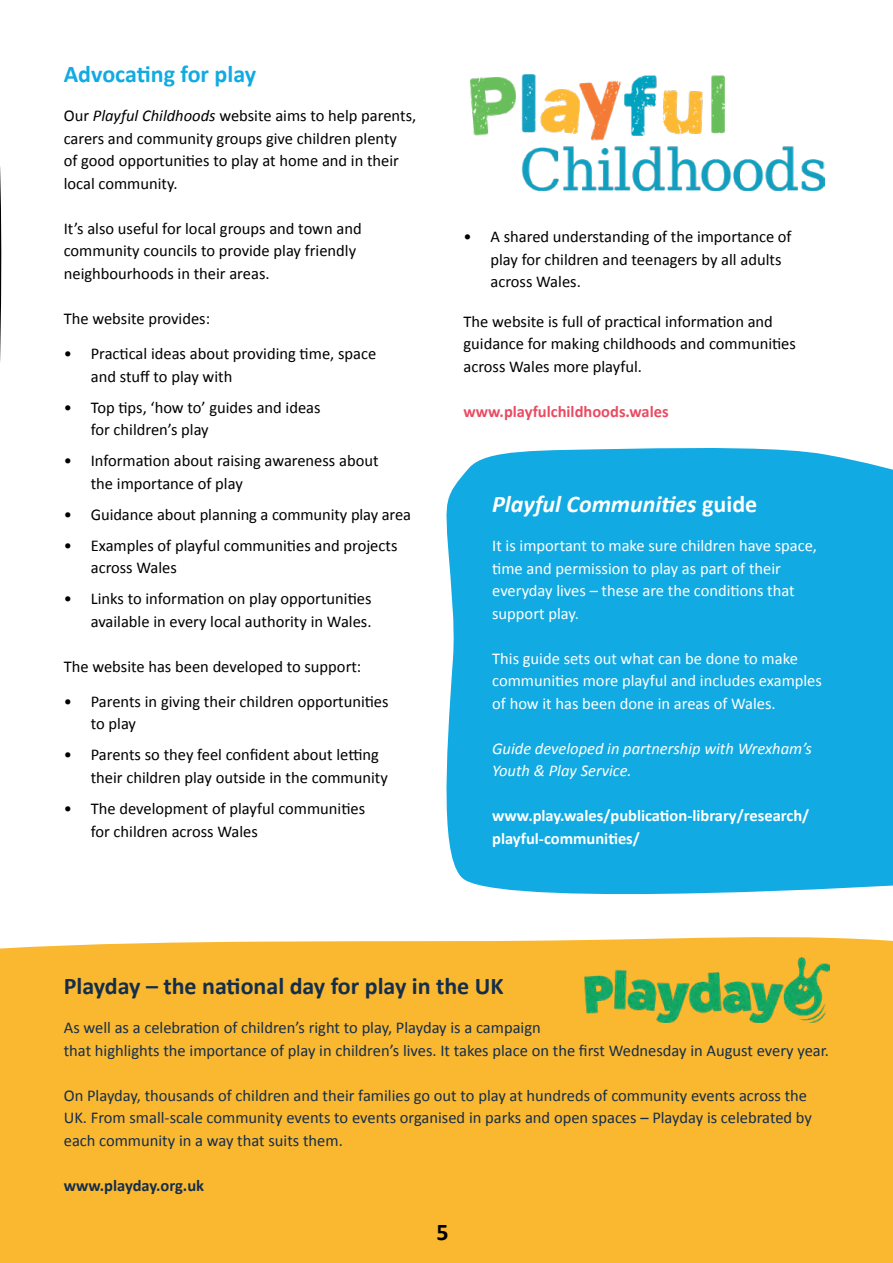
<style>
.page{position:relative;width:893px;height:1263px;background:#fff}
.page>*{position:absolute;margin:0;border:0;box-sizing:border-box;transform-origin:0 0}
.t1{font:700 24px "Calibri";color:#142e4a}
.t2{font:italic 700 24px "Calibri";color:#fff}
.t3{font:700 24px "Calibri";color:#12aae2}
.t4{font:700 24px "Calibri";color:#000}
.t5{font:16.5px/22.5px "Calibri";color:#000}
.t6{font:16.5px/22.5px "Calibri";color:#142e4a}
.t7{font:16.5px/22.5px "Calibri";color:#fff}
.t8{font:700 16.5px/22.5px "Calibri";color:#fff}
.t9{font:italic 16.5px/22.5px "Calibri";color:#fff}
.t10{font:700 16.5px "Calibri";color:#e94b62}
.t11{font:700 16.5px "Calibri";color:#142e4a}
.s1{font-style:italic}
.s2{font-style:normal}
</style>
<div class="page">
<svg style="left:0;top:166px;width:2px;height:196px"></svg>
<div style="left:446px;top:448px;width:447px;height:447px;background:#12aae2"></div>
<img style="left:471px;top:74px;width:353px;height:116px">
<div style="left:0;top:937px;width:893px;height:326px;background:#fab730"></div>
<img style="left:585px;top:957px;width:244px;height:65px">
<h1 class="t3" style="left:64px;top:57px;width:194px">Advocating for play</h1>
<p class="t5" style="left:64px;top:104px;width:354px">Our <span class="s1">Playful Childhoods</span> website aims to help parents, carers and community groups give children plenty<br>of good opportunities to play at home and in their local community.</p>
<p class="t5" style="left:64px;top:217px;width:299px">It’s also useful for local groups and town and community councils to provide play friendly neighbourhoods in their areas.</p>
<p class="t5" style="left:64px;top:307px;width:148px">The website provides:</p>
<p class="t5" style="left:91px;top:342px;width:287px;text-indent:-27px">• Practical ideas about providing time, space and stuff to play with</p>
<p class="t5" style="left:91px;top:395px;width:231px;text-indent:-27px">• Top tips, ‘how to’ guides and ideas for children’s play</p>
<p class="t5" style="left:91px;top:449px;width:289px;text-indent:-27px">• Information about raising awareness about the importance of play</p>
<p class="t5" style="left:64px;top:502px;width:349px">• Guidance about planning a community play area</p>
<p class="t5" style="left:91px;top:533px;width:308px;text-indent:-27px">• Examples of playful communities and projects across Wales</p>
<p class="t5" style="left:64px;top:587px;width:309px;text-align:right">• Links to information on play opportunities available in every local authority in Wales.</p>
<p class="t5" style="left:64px;top:654px;width:299px">The website has been developed to support:</p>
<p class="t5" style="left:91px;top:690px;width:299px;text-indent:-27px">• Parents in giving their children opportunities to play</p>
<p class="t5" style="left:91px;top:743px;width:299px;text-indent:-27px">• Parents so they feel confident about letting their children play outside in the community</p>
<p class="t5" style="left:91px;top:797px;width:276px;text-indent:-27px">• The development of playful communities for children across Wales</p>
<p class="t5" style="left:490px;top:225px;width:303px;text-indent:-27px">• A shared understanding of the importance of play for children and teenagers by all adults across Wales.</p>
<p class="t5" style="left:463px;top:309px;width:334px">The website is full of practical information and guidance for making childhoods and communities across Wales more playful.</p>
<p class="t10" style="left:463px;top:399px;width:207px">www.playfulchildhoods.wales</p>
<h1 class="t2" style="left:492px;top:487px;width:267px">Playful Communities <span class="s2">guide</span></h1>
<p class="t7" style="left:492px;top:534px;width:326px">It is important to make sure children have space, time and permission to play as part of their everyday lives – these are the conditions that support play.</p>
<p class="t7" style="left:492px;top:646px;width:331px">This guide sets out what can be done to make communities more playful and includes examples of how it has been done in areas of Wales.</p>
<p class="t9" style="left:492px;top:736px;width:321px">Guide developed in partnership with Wrexham’s<br>Youth &amp; Play Service.</p>
<p class="t8" style="left:492px;top:804px;width:319px">www.play.wales/publication-library/research/ playful-communities/</p>
<h1 class="t1" style="left:64px;top:969px;width:441px">Playday – the national day for play in the UK</h1>
<p class="t6" style="left:64px;top:1016px;width:767px">As well as a celebration of children’s right to play, Playday is a campaign<br>that highlights the importance of play in children’s lives. It takes place on the first Wednesday in August every year.</p>
<p class="t6" style="left:64px;top:1083px;width:750px">On Playday, thousands of children and their families go out to play at hundreds of community events across the<br>UK. From small-scale community events to events organised in parks and open spaces – Playday is celebrated by each community in a way that suits them.</p>
<p class="t11" style="left:64px;top:1173px;width:142px">www.playday.org.uk</p>
<h1 class="t4" style="left:436px;top:1214px;width:14px">5</h1>
</div>
